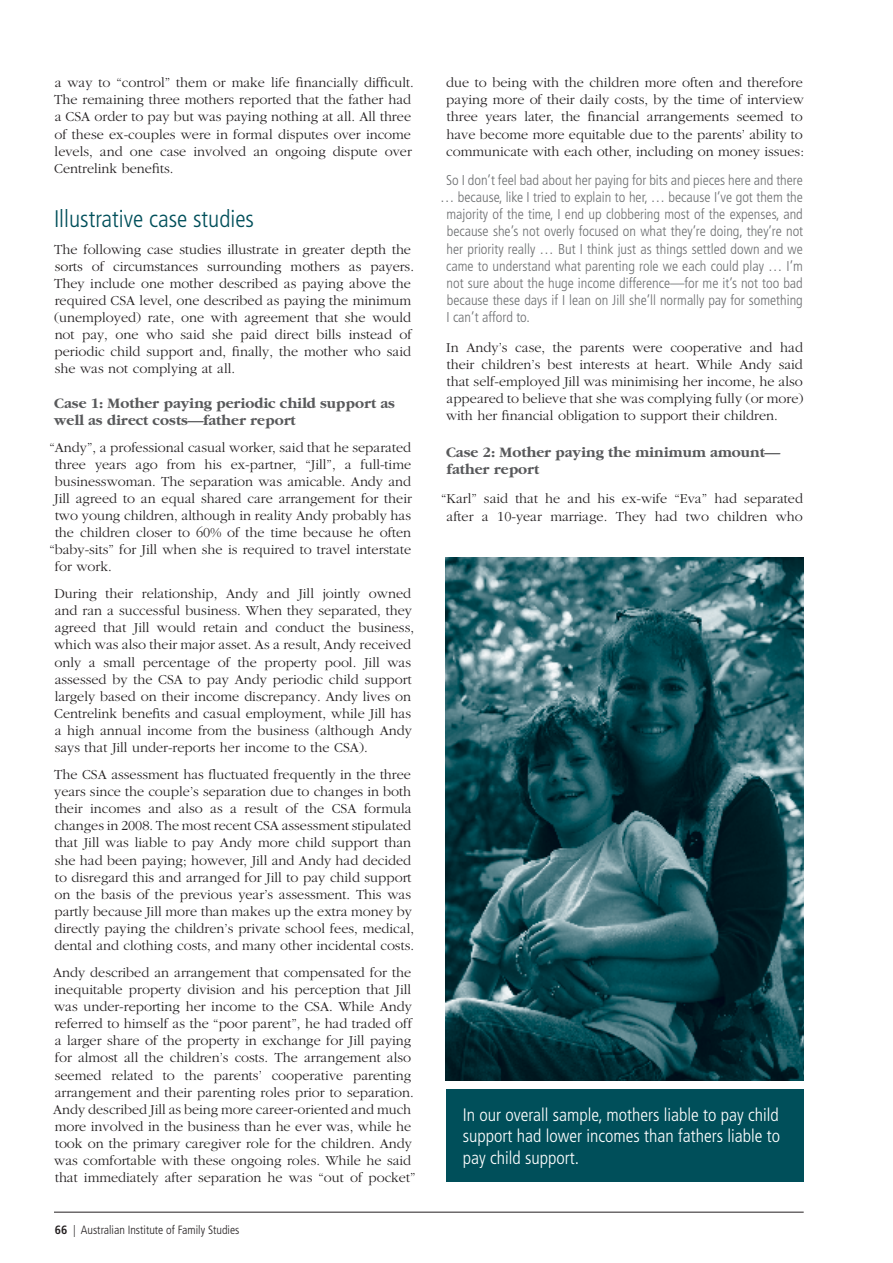
<style>
.page{position:relative;width:893px;height:1263px;background:#fff}
.page>*{position:absolute;margin:0;border:0;box-sizing:border-box;transform-origin:0 0}
.Heading_1{font:300 condensed 24px "Frutiger LT";color:#004f5a}
.t1{font:300 condensed 18px/21.6px "Frutiger LT";color:#fff;text-align:justify}
.Heading_2{font:700 15px/16.5px "Garamond";color:#58595b}
.Body_Text{font:300 14.25px/17.1px "Garamond";color:#231f20}
.t2{font:300 condensed 14.25px "Frutiger LT";color:#6d6f71}
.t3{font:300 condensed 12px "Frutiger LT";color:#231f20}
.s1{font-weight:700}
</style>
<div class="page">
<hr style="left:54px;top:1212px;width:750px;height:1px;background:#231f20">
<img style="left:446px;top:558px;width:358px;height:522px">
<div style="left:446px;top:1089px;width:358px;height:93px;background:#004f5a"></div>
<p class="Body_Text" style="left:54px;top:74px;width:361px">a way to “control” them or make life financially difficult.<br>The remaining three mothers reported that the father had a CSA order to pay but was paying nothing at all. All three of these ex-couples were in formal disputes over income levels, and one case involved an ongoing dispute over Centrelink benefits.</p>
<p class="Heading_1" style="left:54px;top:205px;width:202px">Illustrative case studies</p>
<p class="Body_Text" style="left:54px;top:241px;width:361px">The following case studies illustrate in greater depth the sorts of circumstances surrounding mothers as payers.<br>They include one mother described as paying above the required CSA level, one described as paying the minimum (unemployed) rate, one with agreement that she would not pay, one who said she paid direct bills instead of periodic child support and, finally, the mother who said she was not complying at all.</p>
<p class="Heading_2" style="left:54px;top:395px;width:342px">Case 1: Mother paying periodic child support as well as direct costs—father report</p>
<p class="Body_Text" style="left:49px;top:439px;width:363px">“Andy”, a professional casual worker, said that he separated</p>
<p class="Body_Text" style="left:55px;top:456px;width:358px">three years ago from his ex-partner, “Jill”, a full-time</p>
<p class="Body_Text" style="left:55px;top:473px;width:358px">businesswoman. The separation was amicable. Andy and</p>
<p class="Body_Text" style="left:54px;top:490px;width:359px">Jill agreed to an equal shared care arrangement for their</p>
<p class="Body_Text" style="left:55px;top:507px;width:358px">two young children, although in reality Andy probably has</p>
<p class="Body_Text" style="left:55px;top:524px;width:358px">the children closer to 60% of the time because he often</p>
<p class="Body_Text" style="left:49px;top:541px;width:363px">“baby-sits” for Jill when she is required to travel interstate</p>
<p class="Body_Text" style="left:55px;top:558px;width:58px">for work.</p>
<p class="Body_Text" style="left:54px;top:585px;width:361px">During their relationship, Andy and Jill jointly owned and ran a successful business. When they separated, they agreed that Jill would retain and conduct the business, which was also their major asset. As a result, Andy received only a small percentage of the property pool. Jill was assessed by the CSA to pay Andy periodic child support largely based on their income discrepancy. Andy lives on Centrelink benefits and casual employment, while Jill has a high annual income from the business (although Andy says that Jill under-reports her income to the CSA).</p>
<p class="Body_Text" style="left:54px;top:766px;width:361px">The CSA assessment has fluctuated frequently in the three years since the couple’s separation due to changes in both their incomes and also as a result of the CSA formula changes in 2008. The most recent CSA assessment stipulated that Jill was liable to pay Andy more child support than she had been paying; however, Jill and Andy had decided to disregard this and arranged for Jill to pay child support on the basis of the previous year’s assessment. This was partly because Jill more than makes up the extra money by directly paying the children’s private school fees, medical, dental and clothing costs, and many other incidental costs.</p>
<p class="Body_Text" style="left:53px;top:964px;width:364px">Andy described an arrangement that compensated for the inequitable property division and his perception that Jill was under-reporting her income to the CSA. While Andy referred to himself as the “poor parent”, he had traded off a larger share of the property in exchange for Jill paying for almost all the children’s costs. The arrangement also seemed related to the parents’ cooperative parenting arrangement and their parenting roles prior to separation.<br>Andy described Jill as being more career-oriented and much more involved in the business than he ever was, while he took on the primary caregiver role for the children. Andy was comfortable with these ongoing roles. While he said that immediately after separation he was “out of pocket”</p>
<p class="t3" style="left:55px;top:1223px;width:186px"><span class="s1">66</span> | Australian Institute of Family Studies</p>
<p class="Body_Text" style="left:446px;top:74px;width:359px;text-align:justify">due to being with the children more often and therefore paying more of their daily costs, by the time of interview three years later, the financial arrangements seemed to have become more equitable due to the parents’ ability to communicate with each other, including on money issues:</p>
<p class="t2" style="left:446px;top:172px;width:358px">So I don’t feel bad about her paying for bits and pieces here and there</p>
<p class="t2" style="left:440px;top:189px;width:364px">… because, like I tried to explain to her, … because I’ve got them the</p>
<p class="t2" style="left:446px;top:206px;width:358px">majority of the time, I end up clobbering most of the expenses, and</p>
<p class="t2" style="left:447px;top:223px;width:358px">because she’s not overly focused on what they’re doing, they’re not</p>
<p class="t2" style="left:447px;top:241px;width:358px">her priority really … But I think just as things settled down and we</p>
<p class="t2" style="left:446px;top:258px;width:358px">came to understand what parenting role we each could play … I’m</p>
<p class="t2" style="left:446px;top:275px;width:358px">not sure about the huge income difference—for me it’s not too bad</p>
<p class="t2" style="left:447px;top:292px;width:358px">because these days if I lean on Jill she’ll normally pay for something</p>
<p class="t2" style="left:446px;top:309px;width:85px">I can’t afford to.</p>
<p class="Body_Text" style="left:446px;top:339px;width:359px;text-align:justify">In Andy’s case, the parents were cooperative and had their children’s best interests at heart. While Andy said that self-employed Jill was minimising her income, he also appeared to believe that she was complying fully (or more) with her financial obligation to support their children.</p>
<p class="Heading_2" style="left:446px;top:445px;width:335px">Case 2: Mother paying the minimum amount— father report</p>
<p class="Body_Text" style="left:441px;top:491px;width:363px;text-align:center">“Karl” said that he and his ex-wife “Eva” had separated after a 10-year marriage. They had two children who</p>
<p class="t1" style="left:463px;top:1104px;width:319px">In our overall sample, mothers liable to pay child support had lower incomes than fathers liable to pay child support.</p>
</div>
